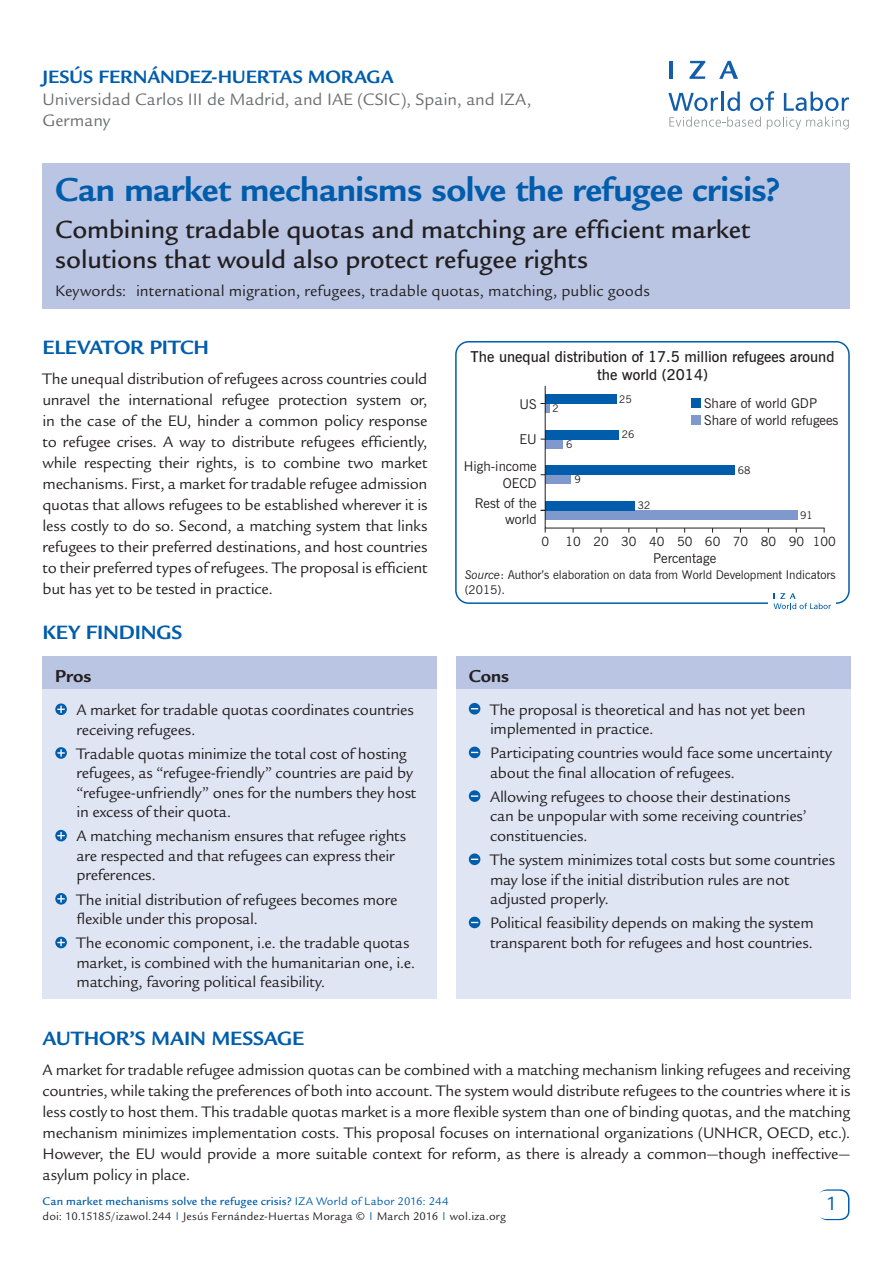
<style>
.page{position:relative;width:893px;height:1263px;background:#fff}
.page>*{position:absolute;margin:0;border:0;box-sizing:border-box;transform-origin:0 0}
.t1{font:700 36px "Legacy Sans Std";letter-spacing:-.015em;color:#015dab}
.t2{font:500 27px/30px "Legacy Sans Std";letter-spacing:-.005em;color:#231f20}
.t3{font:700 21px "Legacy Sans Std";letter-spacing:-.01em;color:#015dab}
.t4{font:21px "Legacy Sans Std";color:#015dab}
.t5{font:700 19.5px "Legacy Sans Std";letter-spacing:-.01em;color:#015dab}
.t6{font:700 18.75px "Legacy Sans Std";color:#231f20}
.t7{font:18px/21.6px "Legacy Sans Std";letter-spacing:-.005em;color:#6c6d70}
.t8{font:16.5px/19.5px "Legacy Sans Std";letter-spacing:-.015em;color:#231f20}
.t9{font:600 15px/18px "News Gothic BT";color:#231f20;text-align:center}
.t10{font:13.5px/16.2px "News Gothic BT";color:#231f20;text-align:right}
.t11{font:12.75px "News Gothic BT";color:#231f20}
.t12{font:12px/15px "Legacy Sans Std";letter-spacing:.015em;color:#231f20}
.t13{font:12px/14.4px "News Gothic BT";color:#231f20}
.t14{font:10.5px "News Gothic BT";color:#231f20}
.s1{font-style:italic}
.s2{font-weight:500;color:#015dab}
.s3{color:#015dab}
</style>
<div class="page">
<div style="left:818px;top:1189px;width:31px;height:31px;border:2px solid #015dab;border-radius:9px"></div>
<div style="left:817px;top:1191px;width:30px;height:28px;background:#fff;border-radius:9px"></div>
<svg style="left:668px;top:93px;width:50px;height:18px"></svg>
<hr style="left:721px;top:92px;width:3px;height:19px;background:#125eaa">
<svg style="left:727px;top:92px;width:13px;height:19px"></svg>
<svg style="left:750px;top:91px;width:24px;height:20px"></svg>
<svg style="left:784px;top:92px;width:65px;height:19px"></svg>
<svg style="left:669px;top:117px;width:92px;height:10px"></svg>
<svg style="left:767px;top:117px;width:82px;height:12px"></svg>
<hr style="left:669px;top:61px;width:4px;height:18px;background:#125eaa">
<svg style="left:689px;top:61px;width:16px;height:18px"></svg>
<svg style="left:719px;top:61px;width:19px;height:18px"></svg>
<div style="left:456px;top:658px;width:394px;height:341px;background:#e0e5f3"></div>
<div style="left:43px;top:658px;width:394px;height:341px;background:#e0e5f3"></div>
<div style="left:43px;top:656px;width:394px;height:32px;background:#b9c5e3"></div>
<div style="left:456px;top:656px;width:394px;height:32px;background:#b9c5e3"></div>
<svg style="left:55px;top:703px;width:12px;height:12px"></svg>
<svg style="left:57px;top:706px;width:8px;height:7px"></svg>
<svg style="left:55px;top:747px;width:12px;height:12px"></svg>
<svg style="left:57px;top:749px;width:8px;height:8px"></svg>
<svg style="left:55px;top:830px;width:12px;height:11px"></svg>
<svg style="left:57px;top:832px;width:8px;height:7px"></svg>
<svg style="left:55px;top:893px;width:12px;height:12px"></svg>
<svg style="left:57px;top:895px;width:8px;height:7px"></svg>
<svg style="left:55px;top:937px;width:12px;height:11px"></svg>
<svg style="left:57px;top:939px;width:8px;height:7px"></svg>
<svg style="left:469px;top:703px;width:11px;height:11px"></svg>
<svg style="left:469px;top:747px;width:11px;height:11px"></svg>
<div style="left:469px;top:790px;width:11px;height:12px;background:#015dab;border-radius:50%"></div>
<svg style="left:471px;top:795px;width:7px;height:2px"></svg>
<svg style="left:469px;top:853px;width:11px;height:12px"></svg>
<svg style="left:469px;top:917px;width:11px;height:11px"></svg>
<div style="left:43px;top:163px;width:807px;height:146px;background:#b9c5e3"></div>
<div style="left:455px;top:341px;width:395px;height:263px;border:2px solid #015dab;border-radius:13px"></div>
<svg style="left:541px;top:385px;width:284px;height:148px"></svg>
<div style="left:691px;top:399px;width:9px;height:9px;background:#015dab"></div>
<div style="left:691px;top:415px;width:9px;height:9px;background:#7f99cd"></div>
<div style="left:769px;top:588px;width:67px;height:25px;background:#fff"></div>
<svg style="left:773px;top:593px;width:58px;height:16px"></svg>
<p class="t5" style="left:43px;top:66px;width:353px">Jesús Fernández-Huertas Moraga</p>
<p class="t7" style="left:43px;top:88px;width:490px">Universidad Carlos III de Madrid, and IAE (CSIC), Spain, and IZA,<br>Germany</p>
<h1 class="t1" style="left:55px;top:169px;width:727px">Can market mechanisms solve the refugee crisis?</h1>
<h2 class="t2" style="left:55px;top:214px;width:696px">Combining tradable quotas and matching are efficient market solutions that would also protect refugee rights</h2>
<p class="t8" style="left:55px;top:282px;width:596px">Keywords: international migration, refugees, tradable quotas, matching, public goods</p>
<p class="t3" style="left:43px;top:335px;width:62px">ELEVATOR</p>
<p class="t3" style="left:150px;top:335px;width:61px">PITCH</p>
<p class="t8" style="left:43px;top:368px;width:387px;line-height:21px;text-align:justify">The unequal distribution of refugees across countries could unravel the international refugee protection system or, in the case of the EU, hinder a common policy response to refugee crises. A way to distribute refugees efficiently, while respecting their rights, is to combine two market mechanisms. First, a market for tradable refugee admission quotas that allows refugees to be established wherever it is less costly to do so. Second, a matching system that links refugees to their preferred destinations, and host countries to their preferred types of refugees. The proposal is efficient but has yet to be tested in practice.</p>
<p class="t3" style="left:43px;top:620px;width:113px">KEY FINDINGS</p>
<p class="t6" style="left:55px;top:665px;width:38px">Pros</p>
<p class="t8" style="left:77px;top:700px;width:339px">A market for tradable quotas coordinates countries receiving refugees.</p>
<p class="t8" style="left:77px;top:744px;width:341px">Tradable quotas minimize the total cost of hosting refugees, as “refugee-friendly” countries are paid by “refugee-unfriendly” ones for the numbers they host in excess of their quota.</p>
<p class="t8" style="left:77px;top:827px;width:331px">A matching mechanism ensures that refugee rights are respected and that refugees can express their preferences.</p>
<p class="t8" style="left:77px;top:890px;width:322px">The initial distribution of refugees becomes more flexible under this proposal.</p>
<p class="t8" style="left:77px;top:933px;width:340px">The economic component, i.e. the tradable quotas market, is combined with the humanitarian one, i.e. matching, favoring political feasibility.</p>
<p class="t9" style="left:471px;top:348px;width:365px">The unequal distribution of 17.5 million refugees around the world (2014)</p>
<p class="t10" style="left:520px;top:396px;width:19px">US</p>
<p class="t14" style="left:619px;top:392px;width:14px">25</p>
<p class="t14" style="left:553px;top:402px;width:8px">2</p>
<p class="t10" style="left:704px;top:395px;width:136px;text-align:left">Share of world GDP<br>Share of world refugees</p>
<p class="t10" style="left:519px;top:431px;width:19px">EU</p>
<p class="t14" style="left:622px;top:428px;width:14px">26</p>
<p class="t14" style="left:566px;top:438px;width:8px">6</p>
<p class="t10" style="left:464px;top:458px;width:74px">High-income<br>OECD</p>
<p class="t14" style="left:738px;top:464px;width:14px">68</p>
<p class="t14" style="left:574px;top:473px;width:8px">9</p>
<p class="t10" style="left:475px;top:495px;width:64px">Rest of the world</p>
<p class="t14" style="left:638px;top:499px;width:14px">32</p>
<p class="t14" style="left:800px;top:509px;width:14px">91</p>
<p class="t11" style="left:541px;top:533px;width:9px">0</p>
<p class="t11" style="left:565px;top:533px;width:272px">10 20 30 40 50 60 70 80 90 100</p>
<p class="t10" style="left:653px;top:549px;width:65px">Percentage</p>
<p class="t13" style="left:465px;top:568px;width:372px"><span class="s1">Source</span>: Author’s elaboration on data from World Development Indicators (2015).</p>
<p class="t6" style="left:469px;top:665px;width:42px">Cons</p>
<p class="t8" style="left:490px;top:700px;width:317px">The proposal is theoretical and has not yet been implemented in practice.</p>
<p class="t8" style="left:490px;top:743px;width:343px">Participating countries would face some uncertainty about the final allocation of refugees.</p>
<p class="t8" style="left:490px;top:787px;width:318px">Allowing refugees to choose their destinations can be unpopular with some receiving countries’ constituencies.</p>
<p class="t8" style="left:490px;top:850px;width:347px">The system minimizes total costs but some countries may lose if the initial distribution rules are not adjusted properly.</p>
<p class="t8" style="left:490px;top:913px;width:325px">Political feasibility depends on making the system transparent both for refugees and host countries.</p>
<p class="t3" style="left:43px;top:1027px;width:15px">AUT</p>
<p class="t3" style="left:84px;top:1027px;width:160px">HOR’S MAIN MESSAGE</p>
<p class="t8" style="left:43px;top:1059px;width:809px;line-height:21px;text-align:justify">A market for tradable refugee admission quotas can be combined with a matching mechanism linking refugees and receiving countries, while taking the preferences of both into account. The system would distribute refugees to the countries where it is less costly to host them. This tradable quotas market is a more flexible system than one of binding quotas, and the matching mechanism minimizes implementation costs. This proposal focuses on international organizations (UNHCR, OECD, etc.).<br>However, the EU would provide a more suitable context for reform, as there is already a common—though ineffective— asylum policy in place.</p>
<p class="t12" style="left:43px;top:1193px;width:465px"><span class="s2">Can market mechanisms solve the refugee crisis?</span> <span class="s3">IZA World of Labor 2016: 244<br></span>doi: 10.15185/izawol.244 <sup>|</sup> Jesús Fernández-Huertas Moraga © <sup>|</sup> March 2016 <sup>|</sup> wol.iza.org</p>
<p class="t4" style="left:828px;top:1192px;width:13px">1</p>
</div>
